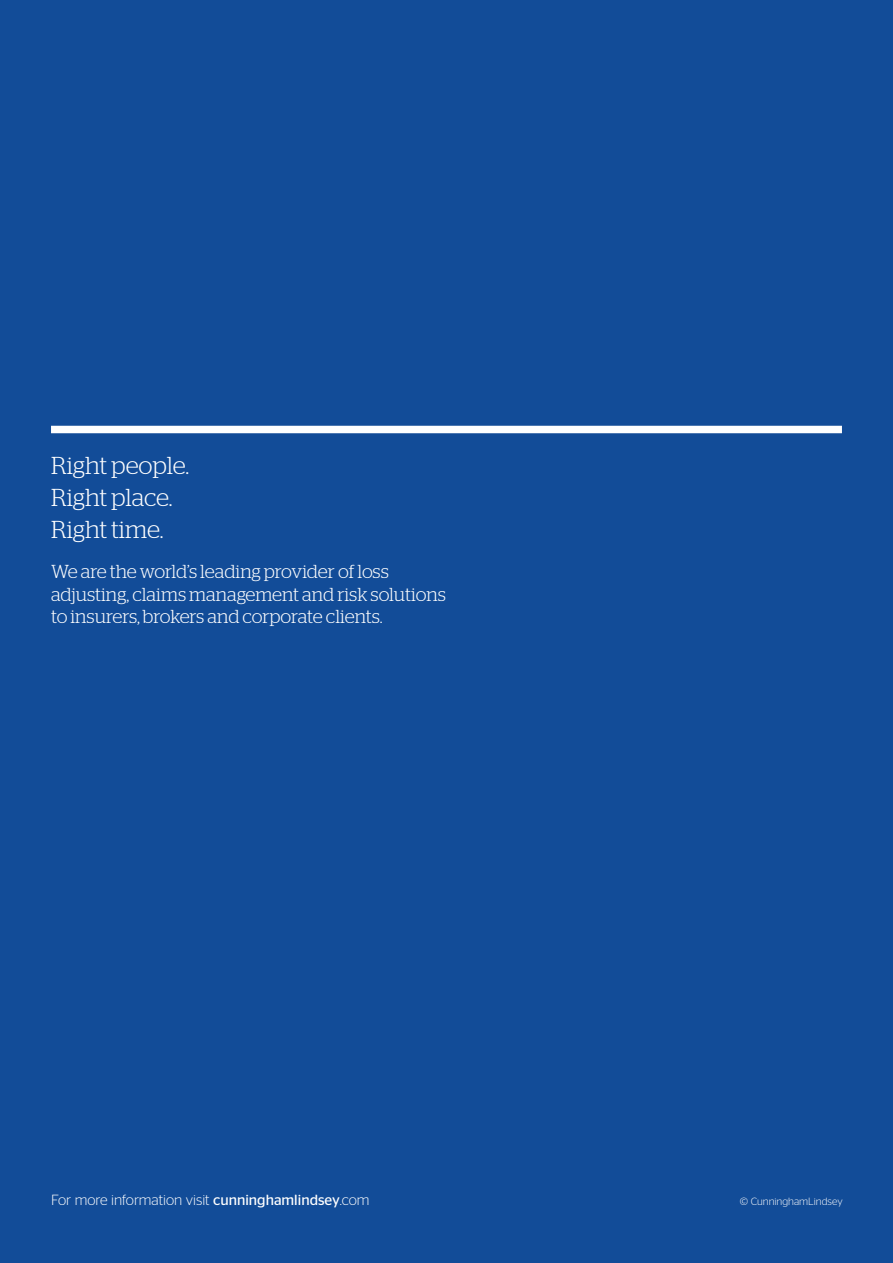
<style>
.page{position:relative;width:893px;height:1263px;background:#124c98}
.page>*{position:absolute;margin:0;border:0;box-sizing:border-box;transform-origin:0 0}
.t1{font:300 24.45px/32px "Stag";letter-spacing:-.005em;color:#fff}
.t2{font:300 18.75px/22.5px "Stag";letter-spacing:-.005em;color:#fff}
.t3{font:300 14.7px "Stag Sans";color:#fff}
.t4{font:300 10.5px "Stag Sans";color:#fff}
.s1{font-weight:400}
</style>
<div class="page">
<div style="left:51px;top:426px;width:791px;height:7px;background:#fff"></div>
<h1 class="t1" style="left:51px;top:449px;width:140px">Right people.<br>Right place.<br>Right time.</h1>
<p class="t2" style="left:51px;top:560px;width:396px">We are the world’s leading provider of loss adjusting, claims management and risk solutions to insurers, brokers and corporate clients.</p>
<p class="t3" style="left:51px;top:1191px;width:320px">For more information visit <span class="s1">cunninghamlindsey</span>.com</p>
<p class="t4" style="left:740px;top:1195px;width:104px">© CunninghamLindsey</p>
<p class="t3" style="left:694px;top:1194px;width:145px">© CunninghamLindsey</p>
</div>
